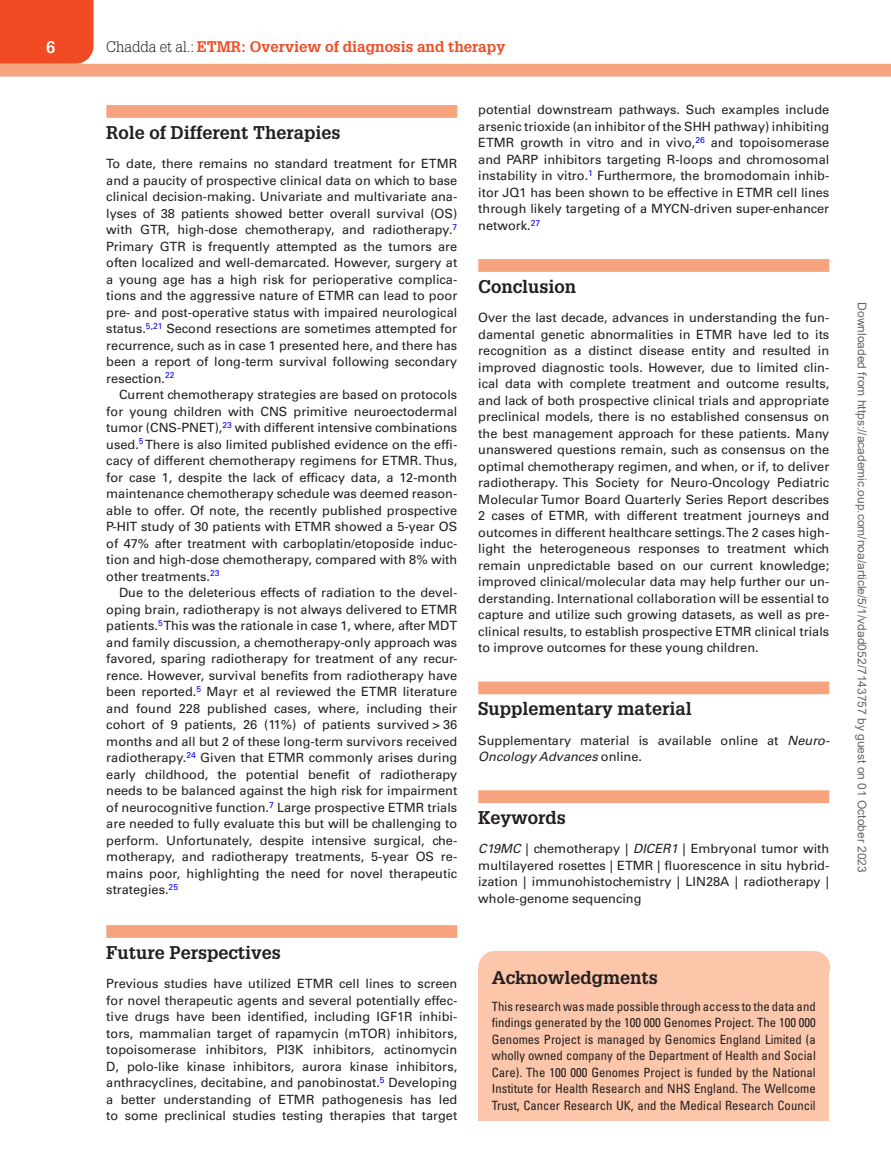
<style>
.page{position:relative;width:891px;height:1175px;background:#fff}
.page>*{position:absolute;margin:0;border:0;box-sizing:border-box;transform-origin:0 0}
.t1{font:700 18px "Glypha LT Std";color:#231f20}
.t2{font:700 16.5px "Glypha LT Std";color:#fff}
.t3{font:700 15px "Glypha LT Std";color:#f04b22}
.t4{font:12.75px/16.5px "Univers LT Std";color:#231f20;text-align:justify}
.t5{font:condensed 12.75px/16.5px "Univers LT Std";color:#231f20;text-align:justify}
.t6{font:12px "Arial";color:#666}
.s1{font-weight:300;color:#231f20}
.s2{font-style:italic}
</style>
<div class="page">
<div style="left:0;top:0;width:94px;height:64px;background:#f04b22"></div>
<div style="left:0;top:64px;width:891px;height:12px;background:#f7a37d"></div>
<div style="left:106px;top:105px;width:351px;height:13px;background:#f7a37d"></div>
<div style="left:106px;top:925px;width:351px;height:13px;background:#f7a37d"></div>
<div style="left:478px;top:259px;width:351px;height:13px;background:#f7a37d"></div>
<div style="left:478px;top:681px;width:351px;height:13px;background:#f7a37d"></div>
<div style="left:478px;top:790px;width:351px;height:13px;background:#f7a37d"></div>
<div style="left:478px;top:968px;width:351px;height:31px;background:#fbc6aa"></div>
<div style="left:495px;top:950px;width:318px;height:33px;background:#fbc6aa"></div>
<svg style="left:558px;top:950px;width:223px;height:1px"></svg>
<hr style="left:813px;top:950px;width:1px;height:33px;background:#fbc6aa">
<div style="left:478px;top:997px;width:351px;height:123px;background:#fbc6aa"></div>
<p class="t2" style="left:46px;top:37px;width:11px">6</p>
<p class="t3" style="left:106px;top:37px;width:400px"><span class="s1">Chadda et al.:</span> ETMR: Overview of diagnosis and therapy</p>
<h1 class="t1" style="left:106px;top:121px;width:236px">Role of Different Therapies</h1>
<p class="t4" style="left:106px;top:155px;width:353px">To date, there remains no standard treatment for ETMR and a paucity of prospective clinical data on which to base clinical decision-making. Univariate and multivariate ana&shy;lyses of 38 patients showed better overall survival (OS) with GTR, high-dose chemotherapy, and radiotherapy.<sup>7<br></sup>Primary GTR is frequently attempted as the tumors are often localized and well-demarcated. However, surgery at a young age has a high risk for perioperative complica&shy;tions and the aggressive nature of ETMR can lead to poor pre- and post-operative status with impaired neurological status.<sup>5</sup><sup>,</sup><sup>21</sup> Second resections are sometimes attempted for recurrence, such as in case 1 presented here, and there has been a report of long-term survival following secondary resection.<sup>22</sup></p>
<p class="t4" style="left:106px;top:386px;width:353px;text-indent:13px">Current chemotherapy strategies are based on protocols for young children with CNS primitive neuroectodermal tumor (CNS-PNET),<sup>23</sup> with different intensive combinations used.<sup>5</sup> There is also limited published evidence on the effi&shy;cacy of different chemotherapy regimens for ETMR. Thus, for case 1, despite the lack of efficacy data, a 12-month maintenance chemotherapy schedule was deemed reason&shy;able to offer. Of note, the recently published prospective P-HIT study of 30 patients with ETMR showed a 5-year OS of 47% after treatment with carboplatin/etoposide induc&shy;tion and high-dose chemotherapy, compared with 8% with other treatments.<sup>23</sup></p>
<p class="t4" style="left:106px;top:584px;width:353px;text-indent:13px">Due to the deleterious effects of radiation to the devel&shy;oping brain, radiotherapy is not always delivered to ETMR patients.<sup>5</sup> This was the rationale in case 1, where, after MDT and family discussion, a chemotherapy-only approach was favored, sparing radiotherapy for treatment of any recur&shy;rence. However, survival benefits from radiotherapy have been reported.<sup>5</sup> Mayr et al reviewed the ETMR literature and found 228 published cases, where, including their cohort of 9 patients, 26 (11%) of patients survived &gt; 36 months and all but 2 of these long-term survivors received radiotherapy.<sup>24</sup> Given that ETMR commonly arises during early childhood, the potential benefit of radiotherapy needs to be balanced against the high risk for impairment of neurocognitive function.<sup>7</sup> Large prospective ETMR trials are needed to fully evaluate this but will be challenging to perform. Unfortunately, despite intensive surgical, che&shy;motherapy, and radiotherapy treatments, 5-year OS re&shy;mains poor, highlighting the need for novel therapeutic strategies.<sup>25</sup></p>
<h1 class="t1" style="left:106px;top:941px;width:176px">Future Perspectives</h1>
<p class="t4" style="left:106px;top:975px;width:353px">Previous studies have utilized ETMR cell lines to screen for novel therapeutic agents and several potentially effec&shy;tive drugs have been identified, including IGF1R inhibi&shy;tors, mammalian target of rapamycin (mTOR) inhibitors, topoisomerase inhibitors, PI3K inhibitors, actinomycin D, polo-like kinase inhibitors, aurora kinase inhibitors, anthracyclines, decitabine, and panobinostat.<sup>5</sup> Developing a better understanding of ETMR pathogenesis has led to some preclinical studies testing therapies that target</p>
<p class="t4" style="left:478px;top:102px;width:353px">potential downstream pathways. Such examples include arsenic trioxide (an inhibitor of the SHH pathway) inhibiting ETMR growth in vitro and in vivo,<sup>26</sup> and topoisomerase and PARP inhibitors targeting R-loops and chromosomal instability in vitro.<sup>1</sup> Furthermore, the bromodomain inhib&shy;itor JQ1 has been shown to be effective in ETMR cell lines through likely targeting of a MYCN-driven super-enhancer network.<sup>27</sup></p>
<h1 class="t1" style="left:478px;top:275px;width:100px">Conclusion</h1>
<p class="t4" style="left:478px;top:309px;width:353px">Over the last decade, advances in understanding the fun&shy;damental genetic abnormalities in ETMR have led to its recognition as a distinct disease entity and resulted in improved diagnostic tools. However, due to limited clin&shy;ical data with complete treatment and outcome results, and lack of both prospective clinical trials and appropriate preclinical models, there is no established consensus on the best management approach for these patients. Many unanswered questions remain, such as consensus on the optimal chemotherapy regimen, and when, or if, to deliver radiotherapy. This Society for Neuro-Oncology Pediatric Molecular Tumor Board Quarterly Series Report describes 2 cases of ETMR, with different treatment journeys and outcomes in different healthcare settings. The 2 cases high&shy;light the heterogeneous responses to treatment which remain unpredictable based on our current knowledge; improved clinical/molecular data may help further our un&shy;derstanding. International collaboration will be essential to capture and utilize such growing datasets, as well as pre&shy;clinical results, to establish prospective ETMR clinical trials to improve outcomes for these young children.</p>
<h1 class="t1" style="left:478px;top:697px;width:215px">Supplementary material</h1>
<p class="t4" style="left:478px;top:732px;width:353px">Supplementary material is available online at <span class="s2">Neuro-<br>Oncology Advances</span> online.</p>
<h1 class="t1" style="left:478px;top:806px;width:89px">Keywords</h1>
<p class="t4" style="left:478px;top:840px;width:352px"><span class="s2">C19MC</span> | chemotherapy | <span class="s2">DICER1</span> | Embryonal tumor with multilayered rosettes | ETMR | fluorescence in situ hybrid&shy;ization | immunohistochemistry | LIN28A | radiotherapy | whole-genome sequencing</p>
<h1 class="t1" style="left:492px;top:966px;width:168px">Acknowledgments</h1>
<p class="t5" style="left:492px;top:998px;width:326px">This research was made possible through access to the data and findings generated by the 100 000 Genomes Project. The 100 000<br>Genomes Project is managed by Genomics England Limited (a wholly owned company of the Department of Health and Social Care). The 100 000 Genomes Project is funded by the National Institute for Health Research and NHS England. The Wellcome Trust, Cancer Research UK, and the Medical Research Council</p>
<p class="t6" style="left:866px;top:302px;width:571px;rotate:90deg">Downloaded from https://academic.oup.com/noa/article/5/1/vdad052/7143757 by guest on 01 October 2023</p>
</div>
